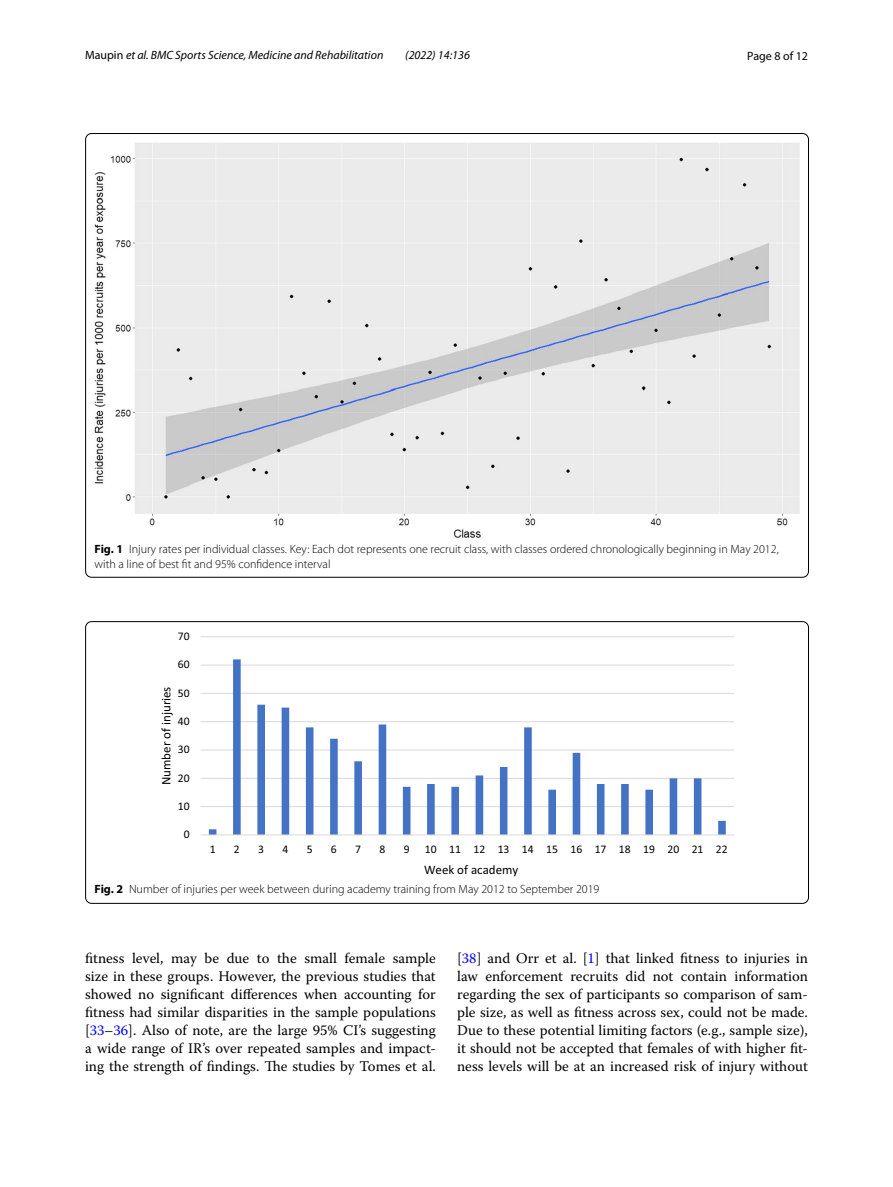
<style>
.page{position:relative;width:893px;height:1187px;background:#fff}
.page>*{position:absolute;margin:0;border:0;box-sizing:border-box;transform-origin:0 0}
.t1{font:14.7px/18px "Warnock Pro";color:#000;text-align:justify}
.t2{font:12.9px "Calibri";color:#000}
.t3{font:300 12px/15px "Myriad Pro";color:#000}
.t4{font:italic 12px "Myriad Pro";color:#000}
.t5{font:12px "Myriad Pro";color:#000}
.t6{font:11.7px "Calibri";color:#000}
.s1{font-style:normal}
.s2{font-weight:700}
.s3{color:#00f}
</style>
<div class="page">
<img style="left:94px;top:142px;width:706px;height:395px">
<hr style="left:201px;top:806px;width:533px;height:1px;background:#d9d9d9">
<hr style="left:201px;top:777px;width:533px;height:1px;background:#d9d9d9">
<hr style="left:201px;top:749px;width:533px;height:1px;background:#d9d9d9">
<hr style="left:201px;top:721px;width:533px;height:1px;background:#d9d9d9">
<hr style="left:201px;top:692px;width:533px;height:1px;background:#d9d9d9">
<hr style="left:201px;top:664px;width:533px;height:1px;background:#d9d9d9">
<hr style="left:201px;top:636px;width:533px;height:1px;background:#d9d9d9">
<svg style="left:209px;top:659px;width:517px;height:175px"></svg>
<hr style="left:201px;top:834px;width:533px;height:1px;background:#d9d9d9">
<p class="t4" style="left:85px;top:48px;width:300px"><span class="s1">Maupin</span> et al. BMC Sports Science, Medicine and Rehabilitation</p>
<p class="t4" style="left:405px;top:48px;width:66px">(2022) 14:136</p>
<p class="t5" style="left:747px;top:48px;width:62px">Page 8 of 12</p>
<p class="t3" style="left:95px;top:541px;width:686px"><span class="s2">Fig. 1</span> Injury rates per individual classes. Key: Each dot represents one recruit class, with classes ordered chronologically beginning in May 2012, with a line of best fit and 95% confidence interval</p>
<p class="t6" style="left:178px;top:628px;width:13px">70</p>
<p class="t6" style="left:178px;top:657px;width:13px">60</p>
<p class="t2" style="left:158px;top:785px;width:100px;rotate:-90deg">Number of injuries</p>
<p class="t6" style="left:178px;top:685px;width:13px">50</p>
<p class="t6" style="left:178px;top:713px;width:13px">40</p>
<p class="t6" style="left:178px;top:742px;width:13px">30</p>
<p class="t6" style="left:178px;top:770px;width:13px">20</p>
<p class="t6" style="left:178px;top:798px;width:13px">10</p>
<p class="t6" style="left:184px;top:827px;width:7px">0</p>
<p class="t6" style="left:210px;top:842px;width:7px">1</p>
<p class="t6" style="left:234px;top:842px;width:7px">2</p>
<p class="t6" style="left:258px;top:842px;width:7px">3</p>
<p class="t6" style="left:282px;top:842px;width:7px">4</p>
<p class="t6" style="left:307px;top:842px;width:7px">5</p>
<p class="t6" style="left:331px;top:842px;width:7px">6</p>
<p class="t6" style="left:355px;top:842px;width:7px">7</p>
<p class="t6" style="left:379px;top:842px;width:7px">8</p>
<p class="t6" style="left:404px;top:842px;width:7px">9</p>
<p class="t6" style="left:425px;top:842px;width:304px">10 11 12 13 14 15 16 17 18 19 20 21 22</p>
<p class="t2" style="left:424px;top:861px;width:96px">Week of academy</p>
<p class="t3" style="left:95px;top:881px;width:506px"><span class="s2">Fig. 2</span> Number of injuries per week between during academy training from May 2012 to September 2019</p>
<p class="t1" style="left:85px;top:948px;width:352px">fitness level, may be due to the small female sample size in these groups. However, the previous studies that showed no significant differences when accounting for fitness had similar disparities in the sample populations [<span class="s3">33</span>–<span class="s3">36</span>]. Also of note, are the large 95% CI’s suggesting a wide range of IR’s over repeated samples and impact&shy;ing the strength of findings. The studies by Tomes et al.</p>
<p class="t1" style="left:457px;top:948px;width:352px">[<span class="s3">38</span>] and Orr et al. [<span class="s3">1</span>] that linked fitness to injuries in law enforcement recruits did not contain information regarding the sex of participants so comparison of sam&shy;ple size, as well as fitness across sex, could not be made.<br>Due to these potential limiting factors (e.g., sample size), it should not be accepted that females of with higher fit&shy;ness levels will be at an increased risk of injury without</p>
</div>
